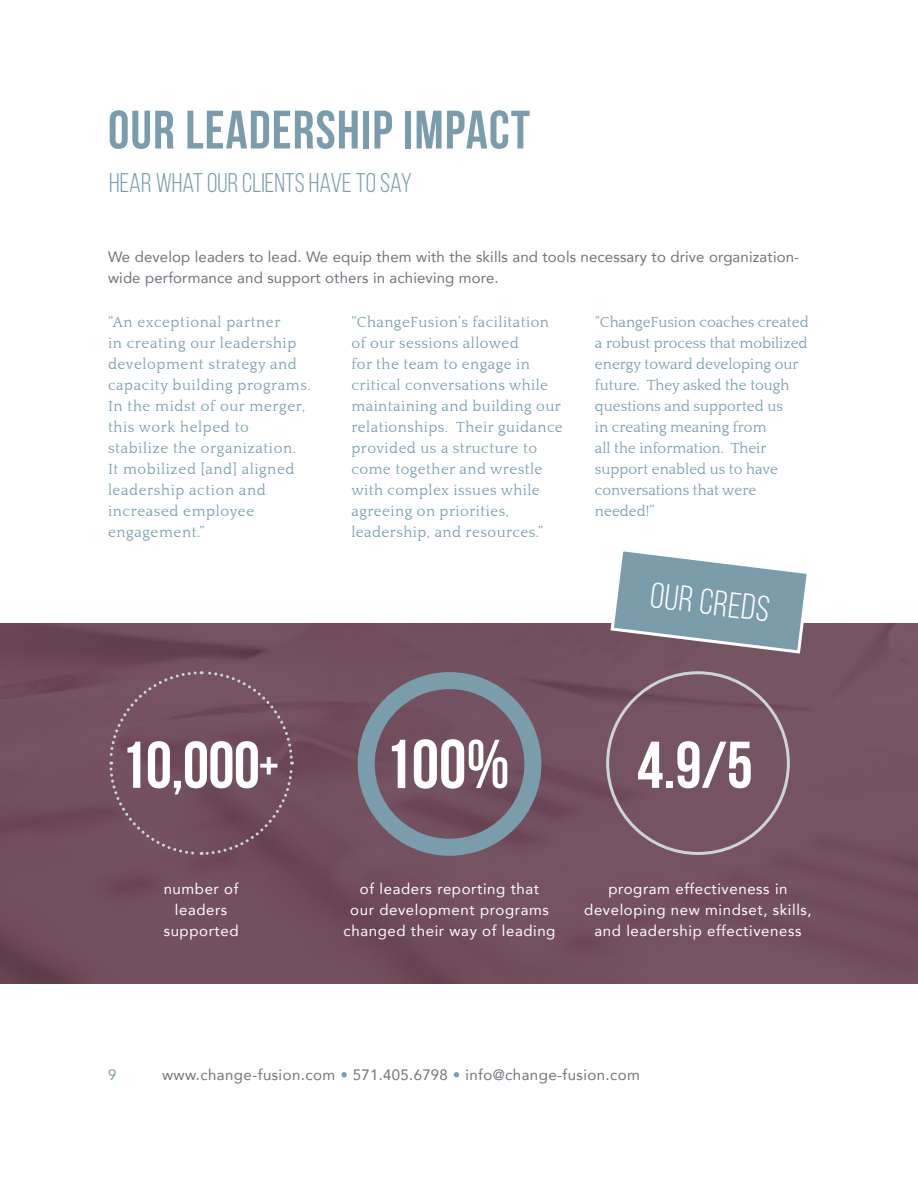
<style>
.page{position:relative;width:918px;height:1188px;background:#fff}
.page>*{position:absolute;margin:0;border:0;box-sizing:border-box;transform-origin:0 0}
.t1{font:700 66px "Bebas Neue";color:#fff}
.t2{font:700 54px "Bebas Neue";letter-spacing:.02em;color:#7b9dab}
.t3{font:36px "Bebas Neue";color:#fff}
.t4{font:27px "Bebas Neue";color:#7b9dab}
.t5{font:15px/21px "Quattrocento";letter-spacing:.03em;color:#7b9dab}
.t6{font:15px/21px "Quattrocento";color:#7b9dab}
.t7{font:15px/21px "Avenir";letter-spacing:.04em;color:#fff;text-align:center}
.t8{font:15px/21px "Avenir";letter-spacing:.01em;color:#6e737b}
.t9{font:15px "Avenir";letter-spacing:.03em;color:#6e737b}
.t10{font:15px "Avenir";color:#7b9dab}
.s1{font-size:49.5px}
.s2{color:#7b9dab}
</style>
<div class="page">
<div style="left:0;top:623px;width:918px;height:361px;background:#745160"></div>
<svg style="left:358px;top:672px;width:183px;height:184px"></svg>
<svg style="left:610px;top:551px;width:197px;height:103px"></svg>
<svg style="left:108px;top:671px;width:187px;height:186px"></svg>
<h2 class="t2" style="left:108px;top:100px;width:424px">OUR LEADERSHIP IMPACT</h2>
<h3 class="t4" style="left:109px;top:168px;width:304px">HEAR WHAT OUR CLIENTS HAVE TO SAY</h3>
<p class="t8" style="left:108px;top:246px;width:693px">We develop leaders to lead. We equip them with the skills and tools necessary to drive organization&shy;wide performance and support others in achieving more.</p>
<p class="t5" style="left:108px;top:312px;width:204px">“An exceptional partner<br>in creating our leadership development strategy and capacity building programs.<br>In the midst of our merger, this work helped to stabilize the organization.<br>It mobilized [and] aligned leadership action and increased employee engagement.”</p>
<p class="t5" style="left:351px;top:312px;width:213px">“ChangeFusion’s facilitation of our sessions allowed<br>for the team to engage in critical conversations while maintaining and building our relationships. Their guidance provided us a structure to come together and wrestle with complex issues while agreeing on priorities, leadership, and resources.”</p>
<p class="t6" style="left:595px;top:312px;width:215px">“ChangeFusion coaches created a robust process that mobilized energy toward developing our future. They asked the tough questions and supported us<br>in creating meaning from<br>all the information. Their support enabled us to have conversations that were needed!”</p>
<h3 class="t3" style="left:653px;top:576px;width:121px;rotate:7deg">OUR CREDS</h3>
<h1 class="t1" style="left:120px;top:729px;width:160px">10,000<span class="s1">+</span></h1>
<h1 class="t1" style="left:637px;top:729px;width:117px">4.9/5</h1>
<p class="t7" style="left:164px;top:878px;width:76px">number of leaders supported</p>
<p class="t7" style="left:344px;top:878px;width:213px">of leaders reporting that<br>our development programs changed their way of leading</p>
<p class="t7" style="left:584px;top:878px;width:229px">program effectiveness in developing new mindset, skills, and leadership effectiveness</p>
<p class="t10" style="left:108px;top:1063px;width:10px">9</p>
<p class="t9" style="left:162px;top:1063px;width:480px">www.change-fusion.com <span class="s2">•</span> 571.405.6798 <span class="s2">•</span> info@change-fusion.com</p>
</div>
